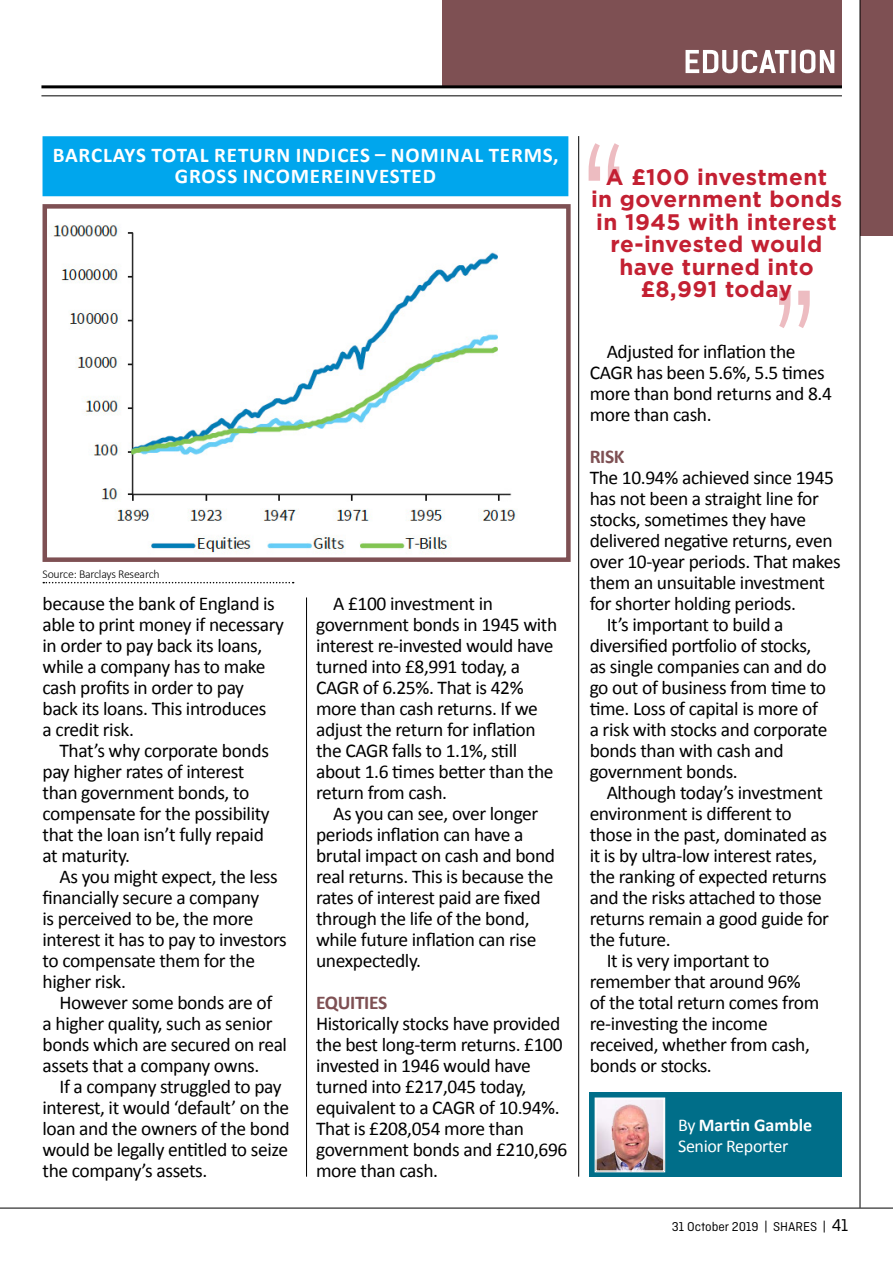
<style>
.page{position:relative;width:893px;height:1263px;background:#fff}
.page>*{position:absolute;margin:0;border:0;box-sizing:border-box;transform-origin:0 0}
.t1{font:700 22.5px/22.5px "Gotham";letter-spacing:.02em;color:#c32032;text-align:center}
.t2{font:700 21px/21px "Calibri";letter-spacing:.04em;color:#fff;text-align:center}
.t3{font:19.5px/21px "Calibri";letter-spacing:-.02em;color:#000}
.t4{font:700 19.5px "Calibri";letter-spacing:-.02em;color:#7e5053}
.t5{font:18px/21.6px "Calibri";letter-spacing:-.02em;color:#fff}
.t6{font:13.5px "Ciutadella";color:#000}
.t7{font:300 12px "Calibri";letter-spacing:-.02em;color:#000}
.s1{font-weight:700}
.s2{font-size:18px}
</style>
<div class="page">
<hr style="left:0;top:1208px;width:893px;height:1px;background:#000">
<div style="left:442px;top:0;width:400px;height:86px;background:#7e5053"></div>
<svg style="left:685px;top:50px;width:149px;height:23px"></svg>
<div style="left:860px;top:0;width:33px;height:235px;background:#7e5053"></div>
<hr style="left:41px;top:85px;width:801px;height:3px;background:#000">
<hr style="left:860px;top:0;width:1px;height:1208px;background:#000">
<hr style="left:41px;top:95px;width:801px;height:1px;background:#000">
<hr style="left:306px;top:597px;width:1px;height:580px;background:#000">
<hr style="left:578px;top:136px;width:1px;height:1041px;background:#000">
<img style="left:51px;top:224px;width:465px;height:329px">
<div style="left:43px;top:204px;width:528px;height:358px;border:4px solid #7e5053"></div>
<div style="left:43px;top:136px;width:525px;height:60px;background:#00a6ed"></div>
<svg style="left:43px;top:582px;width:251px;height:1px"></svg>
<div style="left:590px;top:1093px;width:252px;height:84px;background:#006e89"></div>
<img style="left:594px;top:1097px;width:71px;height:75px">
<div style="left:596px;top:1099px;width:68px;height:72px;border:1px solid #fff"></div>
<svg style="left:589px;top:143px;width:30px;height:38px"></svg>
<svg style="left:779px;top:291px;width:31px;height:37px"></svg>
<p class="t2" style="left:53px;top:144px;width:507px">BARCLAYS TOTAL RETURN INDICES – NOMINAL TERMS,<br>GROSS INCOMEREINVESTED</p>
<p class="t7" style="left:43px;top:566px;width:119px">Source: Barclays Research</p>
<p class="t3" style="left:43px;top:592px;width:243px">because the bank of England is able to print money if necessary in order to pay back its loans, while a company has to make cash profits in order to pay back its loans. This introduces<br>a credit risk.</p>
<p class="t3" style="left:43px;top:739px;width:229px;text-indent:17px">That’s why corporate bonds pay higher rates of interest than government bonds, to compensate for the possibility that the loan isn’t fully repaid at maturity.</p>
<p class="t3" style="left:43px;top:865px;width:246px;text-indent:17px">As you might expect, the less financially secure a company<br>is perceived to be, the more interest it has to pay to investors to compensate them for the higher risk.</p>
<p class="t3" style="left:43px;top:991px;width:246px;text-indent:17px">However some bonds are of<br>a higher quality, such as senior bonds which are secured on real assets that a company owns.</p>
<p class="t3" style="left:43px;top:1075px;width:249px;text-indent:17px">If a company struggled to pay interest, it would ‘default’ on the loan and the owners of the bond would be legally entitled to seize the company’s assets.</p>
<p class="t3" style="left:316px;top:592px;width:243px;text-indent:17px">A £100 investment in government bonds in 1945 with interest re-invested would have turned into £8,991 today, a<br>CAGR of 6.25%. That is 42% more than cash returns. If we adjust the return for inflation the CAGR falls to 1.1%, still about 1.6 times better than the return from cash.</p>
<p class="t3" style="left:316px;top:802px;width:241px;text-indent:17px">As you can see, over longer periods inflation can have a brutal impact on cash and bond real returns. This is because the rates of interest paid are fixed through the life of the bond, while future inflation can rise unexpectedly.</p>
<p class="t4" style="left:316px;top:988px;width:73px">EQUITIES</p>
<p class="t3" style="left:316px;top:1012px;width:253px">Historically stocks have provided the best long-term returns. £100 invested in 1946 would have turned into £217,045 today, equivalent to a CAGR of 10.94%.<br>That is £208,054 more than government bonds and £210,696 more than cash.</p>
<p class="t1" style="left:591px;top:165px;width:252px">A £100 investment<br>in government bonds in 1945 with interest re-invested would have turned into £8,991 today</p>
<p class="t3" style="left:590px;top:340px;width:244px;text-indent:17px">Adjusted for inflation the<br>CAGR has been 5.6%, 5.5 times more than bond returns and 8.4 more than cash.</p>
<p class="t4" style="left:590px;top:442px;width:36px">RISK</p>
<p class="t3" style="left:590px;top:466px;width:246px">The 10.94% achieved since 1945</p>
<p class="t3" style="left:590px;top:487px;width:231px">has not been a straight line for</p>
<p class="t3" style="left:590px;top:508px;width:218px">stocks, sometimes they have</p>
<p class="t3" style="left:590px;top:529px;width:244px">delivered negative returns, even</p>
<p class="t3" style="left:590px;top:550px;width:253px">over 10-year periods. That makes</p>
<p class="t3" style="left:590px;top:571px;width:237px">them an unsuitable investment</p>
<p class="t3" style="left:590px;top:592px;width:208px">for shorter holding periods.</p>
<p class="t3" style="left:607px;top:613px;width:178px">It’s important to build a</p>
<p class="t3" style="left:590px;top:634px;width:223px">diversified portfolio of stocks,</p>
<p class="t3" style="left:590px;top:655px;width:238px">as single companies can and do</p>
<p class="t3" style="left:590px;top:676px;width:238px">go out of business from time to</p>
<p class="t3" style="left:590px;top:697px;width:230px">time. Loss of capital is more of</p>
<p class="t3" style="left:590px;top:718px;width:239px">a risk with stocks and corporate</p>
<p class="t3" style="left:590px;top:739px;width:195px">bonds than with cash and</p>
<p class="t3" style="left:590px;top:760px;width:150px">government bonds.</p>
<p class="t3" style="left:607px;top:781px;width:218px">Although today’s investment</p>
<p class="t3" style="left:590px;top:802px;width:204px">environment is different to</p>
<p class="t3" style="left:590px;top:823px;width:239px">those in the past, dominated as</p>
<p class="t3" style="left:590px;top:844px;width:229px">it is by ultra-low interest rates,</p>
<p class="t3" style="left:590px;top:865px;width:239px">the ranking of expected returns</p>
<p class="t3" style="left:590px;top:886px;width:234px">and the risks attached to those</p>
<p class="t3" style="left:590px;top:907px;width:241px">returns remain a good guide for</p>
<p class="t3" style="left:590px;top:928px;width:83px">the future.</p>
<p class="t3" style="left:607px;top:949px;width:164px">It is very important to</p>
<p class="t3" style="left:590px;top:970px;width:213px">remember that around 96%</p>
<p class="t3" style="left:590px;top:991px;width:231px">of the total return comes from</p>
<p class="t3" style="left:590px;top:1012px;width:180px">re-investing the income</p>
<p class="t3" style="left:590px;top:1033px;width:222px">received, whether from cash,</p>
<p class="t3" style="left:590px;top:1054px;width:124px">bonds or stocks.</p>
<p class="t5" style="left:678px;top:1113px;width:136px">By <span class="s1">Martin Gamble<br></span>Senior Reporter</p>
<p class="t6" style="left:672px;top:1219px;width:178px">31 October 2019 | SHARES | <span class="s2">41</span></p>
</div>
